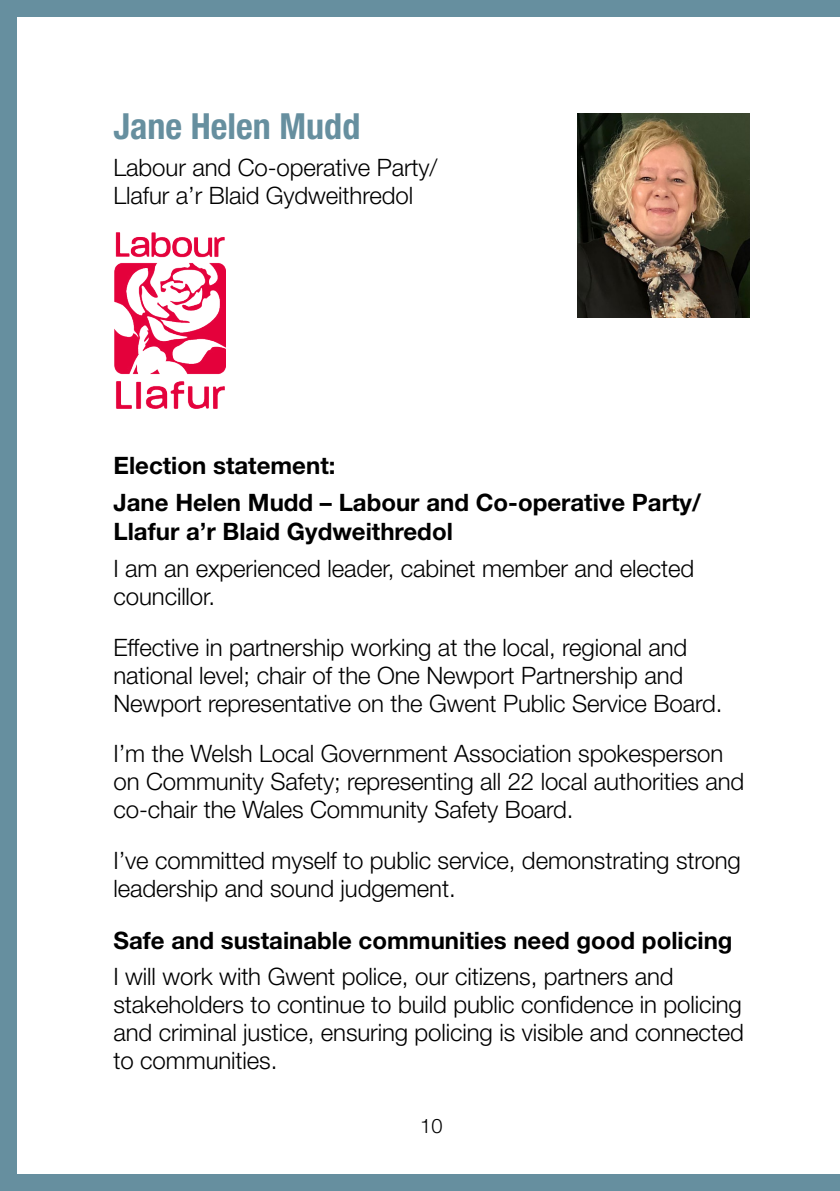
<style>
.page{position:relative;width:840px;height:1191px;background:#fff}
.page>*{position:absolute;margin:0;border:0;box-sizing:border-box;transform-origin:0 0}
.Candidate_Name{font:700 condensed 36px "Helvetica Neue LT Std";color:#668f9f}
.Statement_text{font:300 24px/28px "Helvetica Neue LT Std";letter-spacing:-.005em;color:#000}
.Heading_2{font:700 24px/28.8px "Helvetica Neue LT Std";color:#000}
.Candidate_Party{font:300 24px/28px "Helvetica Neue LT Std";letter-spacing:-.005em;color:#000}
.t1{font:300 20px "Helvetica Neue LT Std";color:#000}
</style>
<div class="page">
<div style="left:0;top:0;width:839px;height:17px;background:#668f9f"></div>
<div style="left:0;top:1174px;width:839px;height:17px;background:#668f9f"></div>
<div style="left:0;top:0;width:17px;height:1191px;background:#668f9f"></div>
<img style="left:577px;top:113px;width:171px;height:204px">
<img style="left:115px;top:232px;width:110px;height:177px">
<h2 class="Candidate_Name" style="left:113px;top:104px;width:248px">Jane Helen Mudd</h2>
<p class="Candidate_Party" style="left:113px;top:153px;width:325px">Labour and Co-operative Party/<br>Llafur a’r Blaid Gydweithredol</p>
<h3 class="Heading_2" style="left:113px;top:450px;width:223px">Election statement:</h3>
<h3 class="Heading_2" style="left:113px;top:488px;width:588px">Jane Helen Mudd – Labour and Co-operative Party/<br>Llafur a’r Blaid Gydweithredol</h3>
<p class="Statement_text" style="left:113px;top:554px;width:582px">I am an experienced leader, cabinet member and elected councillor.</p>
<p class="Statement_text" style="left:113px;top:632px;width:610px">Effective in partnership working at the local, regional and national level; chair of the One Newport Partnership and<br>Newport representative on the Gwent Public Service Board.</p>
<p class="Statement_text" style="left:113px;top:739px;width:632px">I’m the Welsh Local Government Association spokesperson on Community Safety; representing all 22 local authorities and co-chair the Wales Community Safety Board.</p>
<p class="Statement_text" style="left:113px;top:846px;width:628px">I’ve committed myself to public service, demonstrating strong leadership and sound judgement.</p>
<h3 class="Heading_2" style="left:113px;top:925px;width:620px">Safe and sustainable communities need good policing</h3>
<p class="Statement_text" style="left:113px;top:962px;width:631px">I will work with Gwent police, our citizens, partners and stakeholders to continue to build public confidence in policing and criminal justice, ensuring policing is visible and connected to communities.</p>
<p class="t1" style="left:420px;top:1113px;width:24px">10</p>
</div>
